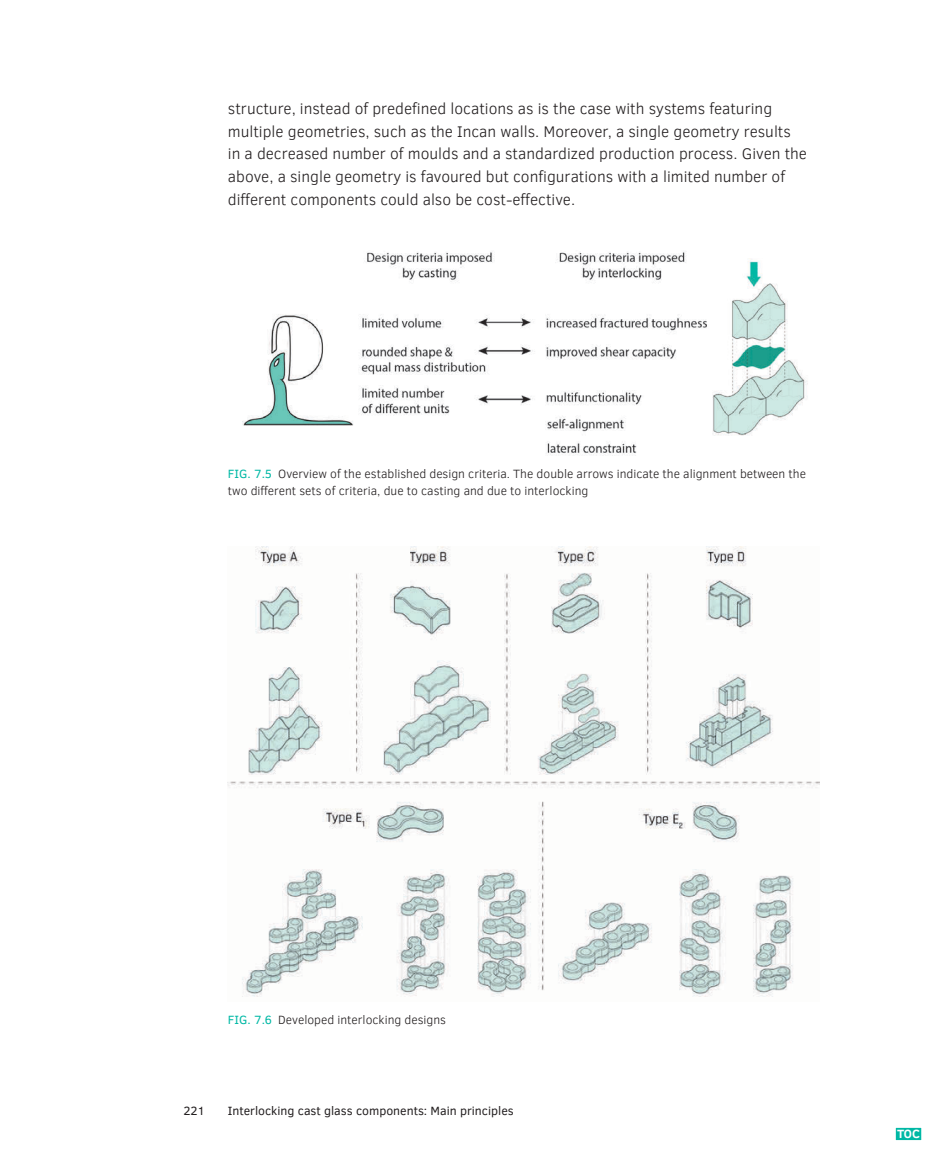
<style>
.page{position:relative;width:945px;height:1166px;background:#fff}
.page>*{position:absolute;margin:0;border:0;box-sizing:border-box;transform-origin:0 0}
.BODY_Normal{font:300 15.75px/22.8px "Clear Sans";color:#231f20}
.t1{font:300 12.25px/17.2px "Clear Sans";color:#231f20}
.t2{font:12.25px "Clear Sans";color:#231f20}
.t3{font:700 12.25px "Clear Sans";color:#fff}
.s1{font-weight:400;color:#00b8a5}
</style>
<div class="page">
<img style="left:242px;top:252px;width:566px;height:203px">
<img style="left:228px;top:546px;width:591px;height:451px">
<div style="left:895px;top:1127px;width:27px;height:13px;background:#00b8a5;border:1px solid #fff"></div>
<p class="BODY_Normal" style="left:228px;top:97px;width:581px">structure, instead of predefined locations as is the case with systems featuring multiple geometries, such as the Incan walls. Moreover, a single geometry results in a decreased number of moulds and a standardized production process. Given the above, a single geometry is favoured but configurations with a limited number of different components could also be cost-effective.</p>
<p class="t1" style="left:228px;top:465px;width:580px"><span class="s1">FIG. 7.5</span> Overview of the established design criteria. The double arrows indicate the alignment between the two different sets of criteria, due to casting and due to interlocking</p>
<p class="t1" style="left:228px;top:1011px;width:220px"><span class="s1">FIG. 7.6</span> Developed interlocking designs</p>
<p class="t2" style="left:183px;top:1102px;width:23px">221</p>
<p class="t2" style="left:228px;top:1102px;width:287px">Interlocking cast glass components: Main principles</p>
<p class="t3" style="left:897px;top:1124px;width:25px">TOC</p>
</div>
